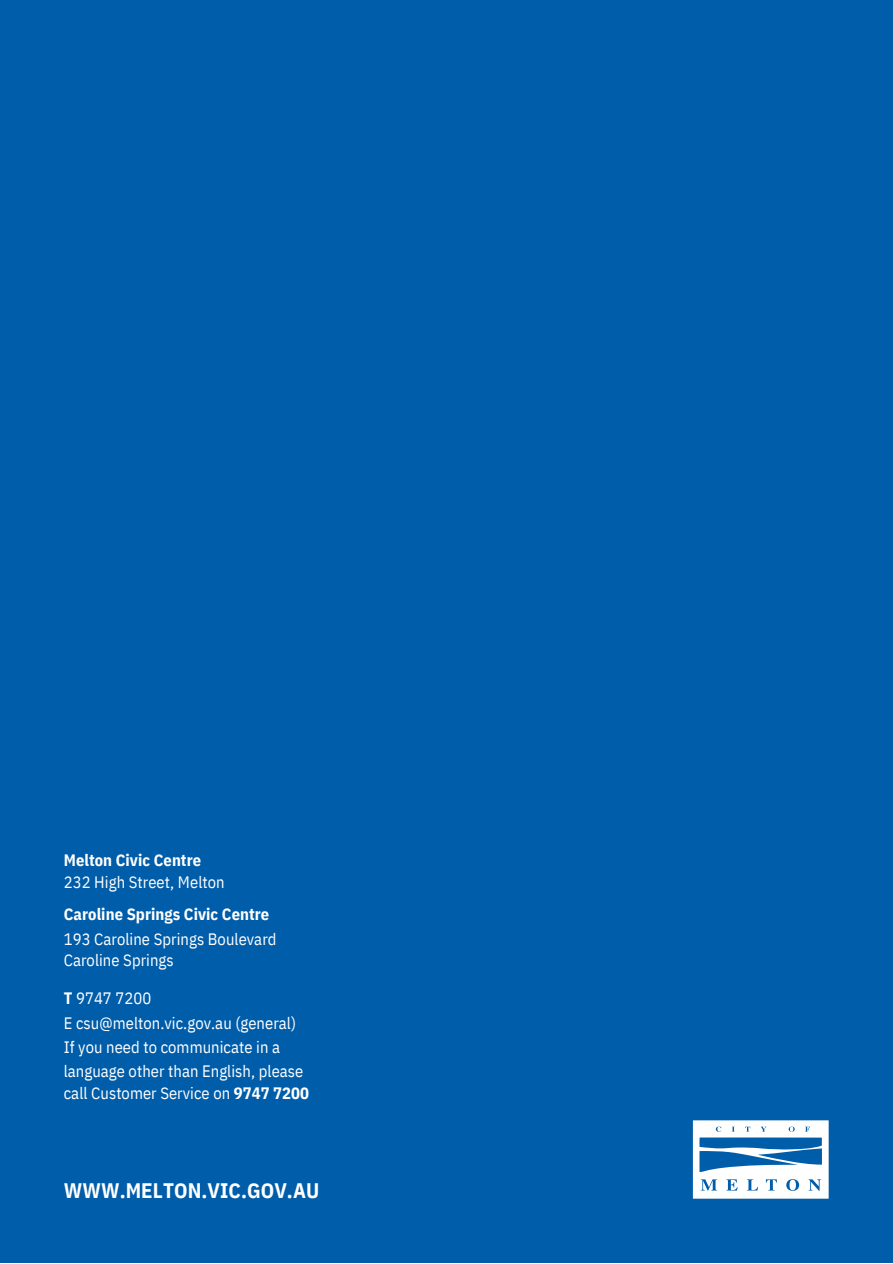
<style>
.page{position:relative;width:893px;height:1264px;background:#fff}
.page>*{position:absolute;margin:0;border:0;box-sizing:border-box;transform-origin:0 0}
.t1{font:700 21px "IBM Plex Sans Cond";letter-spacing:.005em;color:#fff}
.t2{font:16.5px/24.3px "IBM Plex Sans Cond";letter-spacing:.005em;color:#fff}
.t3{font:700 16.5px "IBM Plex Sans Cond";letter-spacing:.005em;color:#fff}
.s1{font-weight:700}
</style>
<div class="page">
<div style="left:0;top:0;width:892px;height:1262px;background:#005daa"></div>
<svg style="left:692px;top:1120px;width:136px;height:78px"></svg>
<p class="t3" style="left:64px;top:848px;width:139px">Melton Civic Centre</p>
<p class="t2" style="left:64px;top:870px;width:162px">232 High Street, Melton</p>
<p class="t3" style="left:64px;top:902px;width:207px">Caroline Springs Civic Centre</p>
<p class="t2" style="left:64px;top:927px;width:214px;line-height:21.3px">193 Caroline Springs Boulevard<br>Caroline Springs</p>
<p class="t2" style="left:64px;top:985px;width:241px"><span class="s1">T</span> 9747 7200<br>E csu@melton.vic.gov.au (general)<br>If you need to communicate in a language other than English, please</p>
<p class="t2" style="left:64px;top:1080px;width:247px">call Customer Service on <span class="s1">9747 7200</span></p>
<p class="t1" style="left:64px;top:1176px;width:257px">WWW.MELTON.VIC.GOV.AU</p>
</div>
